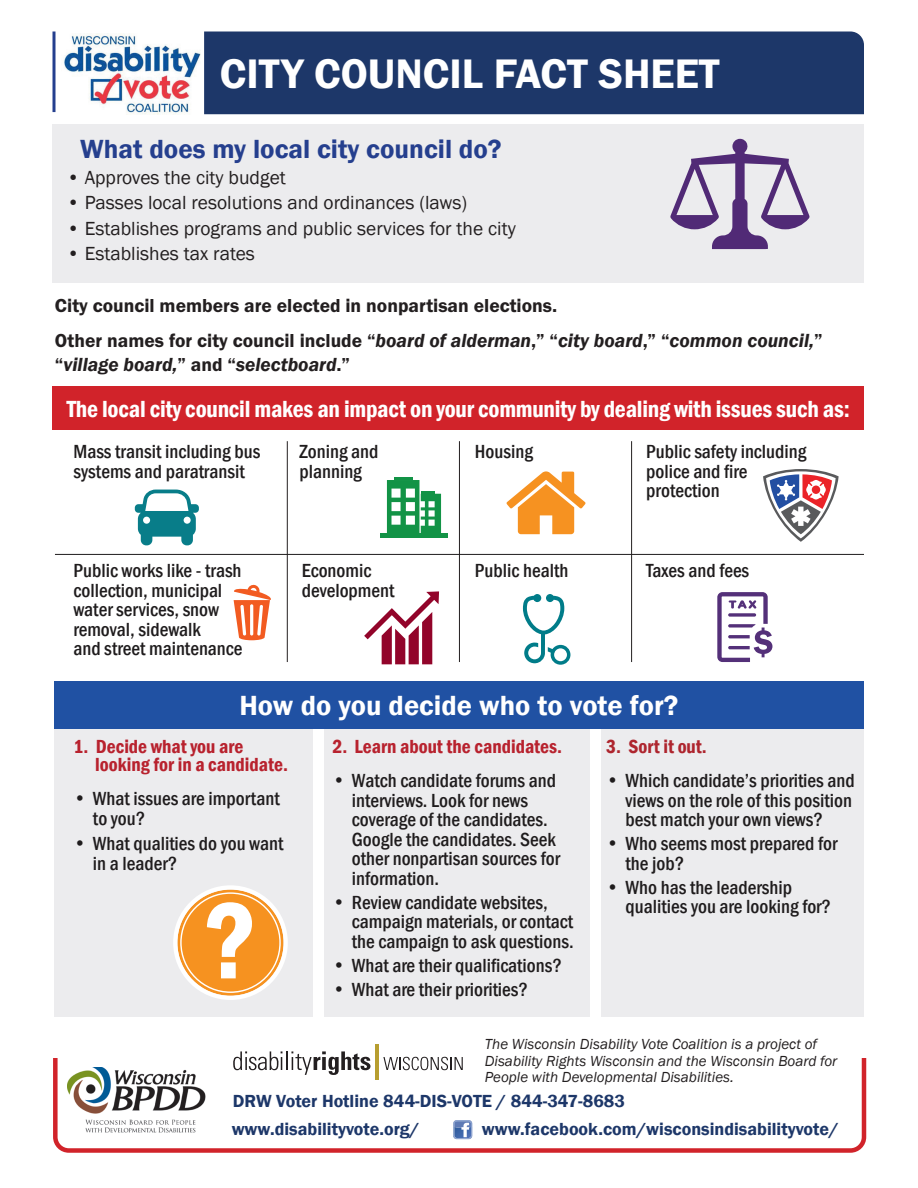
<style>
.page{position:relative;width:918px;height:1188px;background:#fff}
.page>*{position:absolute;margin:0;border:0;box-sizing:border-box;transform-origin:0 0}
.t1{font:600 condensed 112.5px "Franklin Gothic";color:#fff}
.t2{font:600 42.45px "Franklin Gothic";color:#fff}
.t3{font:600 28.5px "Franklin Gothic";color:#fff}
.t4{font:600 27px "Franklin Gothic";color:#253f8e}
.t5{font:600 condensed 24px "Franklin Gothic";letter-spacing:-.01em;color:#fff}
.t6{font:500 condensed 19.5px/19.5px "Franklin Gothic";color:#1f1c1d}
.t7{font:19.5px "Franklin Gothic";color:#231f20}
.t8{font:italic 600 19.5px/23.4px "Franklin Gothic";color:#231f20}
.t9{font:600 condensed 19.5px "Franklin Gothic";color:#b8222e}
.t10{font:600 19.5px "Franklin Gothic Itc T";color:#231f20}
.t11{font:600 condensed 19.5px "Franklin Gothic";color:#ae252e}
.t12{font:600 18px "Franklin Gothic";color:#1d3769}
.t13{font:italic 15px/16.5px "Franklin Gothic";color:#231f20}
.s1{font-family:"Franklin Gothic Itc T";font-style:normal}
</style>
<div class="page">
<div style="left:52px;top:387px;width:812px;height:43px;background:#d1232a"></div>
<svg style="left:53px;top:1057px;width:814px;height:96px"></svg>
<div style="left:52px;top:124px;width:812px;height:159px;background:#ececee"></div>
<div style="left:204px;top:32px;width:660px;height:82px;background:#1d3769"></div>
<img style="left:64px;top:34px;width:136px;height:80px">
<svg style="left:233px;top:1051px;width:137px;height:24px"></svg>
<svg style="left:383px;top:1057px;width:80px;height:13px"></svg>
<hr style="left:376px;top:1045px;width:3px;height:34px;background:#b79e30">
<svg style="left:52px;top:32px;width:4px;height:80px"></svg>
<svg style="left:670px;top:139px;width:140px;height:110px"></svg>
<img style="left:67px;top:1067px;width:142px;height:69px">
<svg style="left:453px;top:1120px;width:19px;height:19px"></svg>
<div style="left:601px;top:719px;width:263px;height:297px;background:#ececee"></div>
<div style="left:324px;top:719px;width:266px;height:297px;background:#ececee"></div>
<div style="left:54px;top:719px;width:258px;height:297px;background:#ececee"></div>
<div style="left:54px;top:681px;width:810px;height:48px;background:#2051a3"></div>
<hr style="left:459px;top:441px;width:1px;height:221px;background:#231f20">
<hr style="left:55px;top:554px;width:809px;height:1px;background:#1f1c1d">
<svg style="left:523px;top:594px;width:47px;height:71px"></svg>
<hr style="left:287px;top:441px;width:1px;height:221px;background:#231f20">
<hr style="left:631px;top:441px;width:1px;height:221px;background:#231f20">
<svg style="left:135px;top:490px;width:64px;height:55px"></svg>
<hr style="left:380px;top:533px;width:68px;height:4px;background:#129346">
<svg style="left:387px;top:478px;width:54px;height:55px"></svg>
<svg style="left:507px;top:471px;width:78px;height:63px"></svg>
<svg style="left:763px;top:469px;width:76px;height:73px"></svg>
<svg style="left:364px;top:591px;width:75px;height:73px"></svg>
<svg style="left:717px;top:592px;width:55px;height:70px"></svg>
<svg style="left:234px;top:585px;width:37px;height:55px"></svg>
<div style="left:177px;top:890px;width:107px;height:106px;background:#f69220;border-radius:50%"></div>
<div style="left:173px;top:885px;width:115px;height:115px;border:4px solid #fff;border-radius:50%"></div>
<h1 class="t2" style="left:220px;top:48px;width:501px">CITY COUNCIL FACT SHEET</h1>
<h2 class="t4" style="left:80px;top:133px;width:423px">What does my local city council do?</h2>
<p class="t7" style="left:67px;top:165px;width:220px">• Approves the city budget</p>
<p class="t7" style="left:67px;top:191px;width:402px">• Passes local resolutions and ordinances (laws)</p>
<p class="t7" style="left:67px;top:216px;width:451px">• Establishes programs and public services for the city</p>
<p class="t7" style="left:67px;top:242px;width:190px">• Establishes tax rates</p>
<p class="t10" style="left:55px;top:294px;width:504px">City council members are elected in nonpartisan elections.</p>
<p class="t8" style="left:55px;top:329px;width:769px"><span class="s1">Other names for city council include “</span>board of alderman<span class="s1">,” “</span>city board<span class="s1">,” “</span>common council,<span class="s1">” “</span>village board,<span class="s1">” and “</span>selectboard<span class="s1">.”</span></p>
<h2 class="t5" style="left:67px;top:393px;width:785px">The local city council makes an impact on your community by dealing with issues such as:</h2>
<p class="t6" style="left:73px;top:442px;width:189px">Mass transit including bus systems and paratransit</p>
<p class="t6" style="left:299px;top:442px;width:81px">Zoning and planning</p>
<p class="t6" style="left:646px;top:442px;width:162px">Public safety including police and fire protection</p>
<p class="t6" style="left:475px;top:442px;width:60px">Housing</p>
<p class="t6" style="left:73px;top:561px;width:171px">Public works like - trash collection, municipal water services, snow removal, sidewalk<br>and street maintenance</p>
<p class="t6" style="left:302px;top:561px;width:94px">Economic development</p>
<p class="t6" style="left:475px;top:561px;width:95px">Public health</p>
<p class="t6" style="left:646px;top:561px;width:105px">Taxes and fees</p>
<h2 class="t3" style="left:240px;top:688px;width:440px">How do you decide who to vote for?</h2>
<p class="t9" style="left:73px;top:733px;width:172px">1. Decide what you are</p>
<p class="t9" style="left:95px;top:751px;width:194px">looking for in a candidate.</p>
<p class="t6" style="left:93px;top:789px;width:188px;text-indent:-19px">• What issues are important to you?</p>
<p class="t6" style="left:93px;top:834px;width:192px;text-indent:-20px">• What qualities do you want in a leader?</p>
<p class="t1" style="left:204px;top:866px;width:55px">?</p>
<p class="t9" style="left:332px;top:733px;width:231px">2. Learn about the candidates.</p>
<p class="t6" style="left:352px;top:771px;width:210px;text-indent:-20px">• Watch candidate forums and interviews. Look for news coverage of the candidates.<br>Google the candidates. Seek other nonpartisan sources for information.</p>
<p class="t6" style="left:352px;top:892px;width:223px;text-indent:-20px">• Review candidate websites, campaign materials, or contact the campaign to ask questions.</p>
<p class="t6" style="left:332px;top:955px;width:231px">• What are their qualifications?</p>
<p class="t6" style="left:332px;top:979px;width:197px">• What are their priorities?</p>
<p class="t11" style="left:606px;top:733px;width:102px">3. Sort it out.</p>
<p class="t6" style="left:626px;top:771px;width:231px;text-indent:-20px">• Which candidate’s priorities and views on the role of this position best match your own views?</p>
<p class="t6" style="left:626px;top:834px;width:213px;text-indent:-19px">• Who seems most prepared for the job?</p>
<p class="t6" style="left:626px;top:877px;width:207px;text-indent:-20px">• Who has the leadership qualities you are looking for?</p>
<p class="t13" style="left:485px;top:1036px;width:354px">The Wisconsin Disability Vote Coalition is a project of<br>Disability Rights Wisconsin and the Wisconsin Board for<br>People with Developmental Disabilities.</p>
<p class="t12" style="left:233px;top:1090px;width:394px">DRW Voter Hotline 844-DIS-VOTE / 844-347-8683</p>
<p class="t12" style="left:232px;top:1117px;width:189px">www.disabilityvote.org/</p>
<p class="t12" style="left:482px;top:1117px;width:358px">www.facebook.com/wisconsindisabilityvote/</p>
</div>
